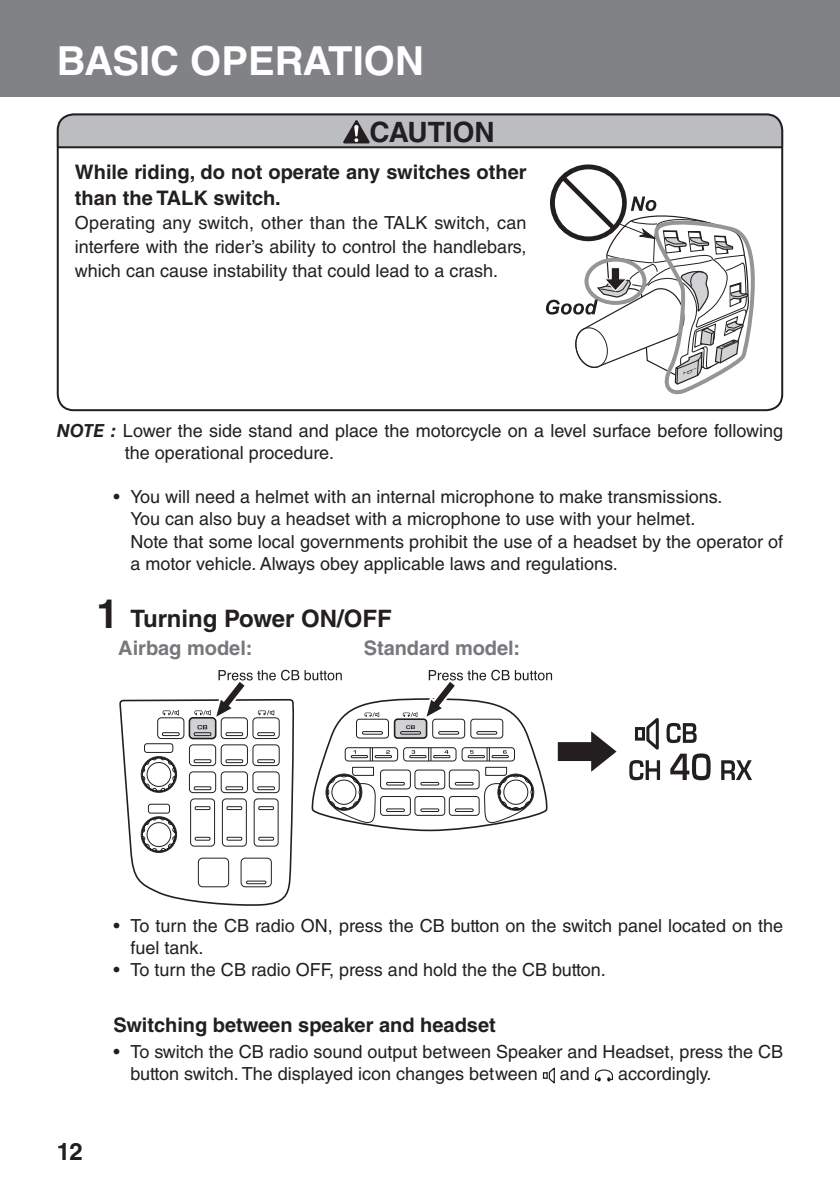
<style>
.page{position:relative;width:840px;height:1191px;background:#fff}
.page>*{position:absolute;margin:0;border:0;box-sizing:border-box;transform-origin:0 0}
.t1{font:700 40px "Helvetica LT Std";color:#fff}
.t2{font:700 28px "Helvetica LT Std";color:#231f20}
.t3{font:700 24px "Helvetica LT Std";color:#231f20}
.t4{font:700 20px/26px "Helvetica LT Std";color:#231f20}
.t5{font:700 20px "Helvetica LT Std";letter-spacing:-.005em;color:#76787b}
.t6{font:18px/22px "Helvetica LT Std";color:#231f20}
.s1{font-weight:700;font-style:italic}
.s2{font-size:40px}
</style>
<div class="page">
<div style="left:0;top:0;width:839px;height:96px;background:#808285"></div>
<div style="left:634px;top:727px;width:10px;height:13px;border:3px solid #231f20"></div>
<svg style="left:643px;top:718px;width:16px;height:32px"></svg>
<svg style="left:666px;top:723px;width:30px;height:20px"></svg>
<svg style="left:629px;top:760px;width:30px;height:20px"></svg>
<svg style="left:670px;top:753px;width:40px;height:27px"></svg>
<svg style="left:721px;top:760px;width:30px;height:20px"></svg>
<svg style="left:557px;top:731px;width:59px;height:41px"></svg>
<svg style="left:120px;top:670px;width:431px;height:236px"></svg>
<svg style="left:542px;top:1067px;width:12px;height:16px"></svg>
<svg style="left:595px;top:1069px;width:17px;height:12px"></svg>
<svg style="left:545px;top:164px;width:209px;height:230px"></svg>
<svg style="left:56px;top:113px;width:727px;height:35px;background:#b2b2b5"></svg>
<div style="left:57px;top:113px;width:725px;height:298px;border:2px solid #231f20;border-radius:16px"></div>
<h1 class="t1" style="left:57px;top:37px;width:368px">BASIC OPERATION</h1>
<h2 class="t2" style="left:369px;top:115px;width:127px">CAUTION</h2>
<p class="t4" style="left:75px;top:158px;width:453px">While riding, do not operate any switches other than the TALK switch.</p>
<p class="t6" style="left:75px;top:210px;width:453px;line-height:24px;text-align:justify">Operating any switch, other than the TALK switch, can interfere with the rider’s ability to control the handlebars, which can cause instability that could lead to a crash.</p>
<p class="t6" style="left:125px;top:420px;width:659px;text-indent:-68px"><span class="s1">NOTE :</span> Lower the side stand and place the motorcycle on a level surface before following the operational procedure.</p>
<p class="t6" style="left:130px;top:486px;width:653px;text-indent:-17px">• You will need a helmet with an internal microphone to make transmissions.<br>You can also buy a headset with a microphone to use with your helmet.<br>Note that some local governments prohibit the use of a headset by the operator of a motor vehicle. Always obey applicable laws and regulations.</p>
<h3 class="t3" style="left:96px;top:603px;width:297px"><span class="s2">1</span> Turning Power ON/OFF</h3>
<p class="t5" style="left:118px;top:636px;width:136px">Airbag model:</p>
<p class="t5" style="left:363px;top:636px;width:158px">Standard model:</p>
<h3 class="t3" style="left:57px;top:1137px;width:27px">12</h3>
<p class="t6" style="left:130px;top:914px;width:653px;text-indent:-17px">• To turn the CB radio ON, press the CB button on the switch panel located on the fuel tank.</p>
<p class="t6" style="left:113px;top:958px;width:493px">• To turn the CB radio OFF, press and hold the the CB button.</p>
<p class="t4" style="left:113px;top:1011px;width:383px">Switching between speaker and headset</p>
<p class="t6" style="left:130px;top:1041px;width:653px;text-indent:-17px">• To switch the CB radio sound output between Speaker and Headset, press the CB button switch. The displayed icon changes between and</p>
<p class="t6" style="left:617px;top:1063px;width:95px">accordingly.</p>
</div>
